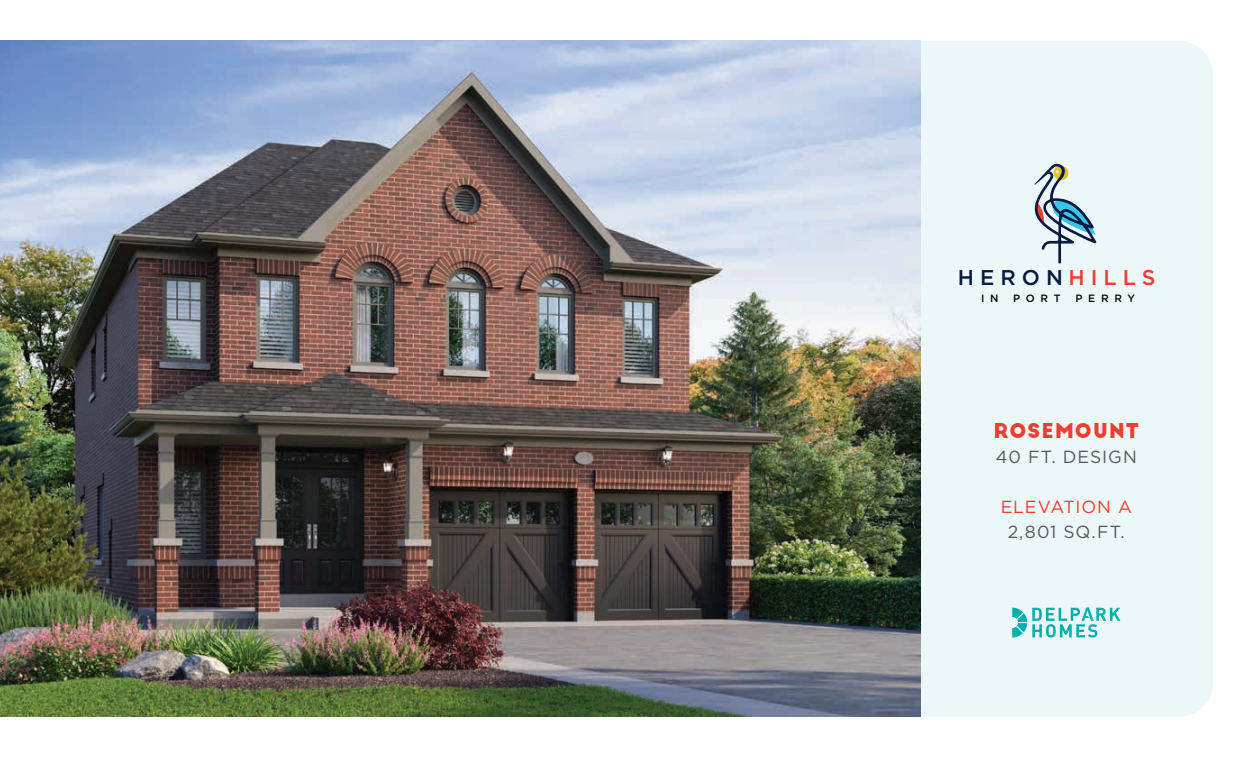
<style>
.page{position:relative;width:1258px;height:760px;background:#fff}
.page>*{position:absolute;margin:0;border:0;box-sizing:border-box;transform-origin:0 0}
.t1{font:500 21.38px "Gotham";letter-spacing:.28em;color:#091a3f}
.t2{font:700 20px "Big John PRO";letter-spacing:.06em;color:#ef3e2d}
.t3{font:17.5px "Gotham";letter-spacing:.055em;color:#56595b}
.t4{font:17.5px "Gotham";letter-spacing:.045em;color:#ef3e2d}
.t5{font:500 10.62px "Gotham";letter-spacing:.54em;color:#050504}
.s1{color:#ef3e2d}
</style>
<div class="page">
<div style="left:920px;top:41px;width:292px;height:675px;background:#ecf7f9"></div>
<img style="left:0;top:41px;width:920px;height:675px">
<svg style="left:1012px;top:607px;width:108px;height:30px"></svg>
<svg style="left:1034px;top:163px;width:62px;height:100px"></svg>
<p class="t1" style="left:957px;top:263px;width:199px">HERON<span class="s1">HILLS</span></p>
<p class="t5" style="left:981px;top:291px;width:19px">I N</p>
<p class="t5" style="left:1013px;top:291px;width:49px">PORT</p>
<p class="t5" style="left:1075px;top:291px;width:61px">PERRY</p>
<p class="t2" style="left:993px;top:418px;width:147px">ROSEMOUNT</p>
<p class="t3" style="left:995px;top:445px;width:142px">40 FT. DESIGN</p>
<p class="t4" style="left:1000px;top:495px;width:133px">ELEVATION A</p>
<p class="t3" style="left:1007px;top:520px;width:118px">2,801 SQ.FT.</p>
</div>
